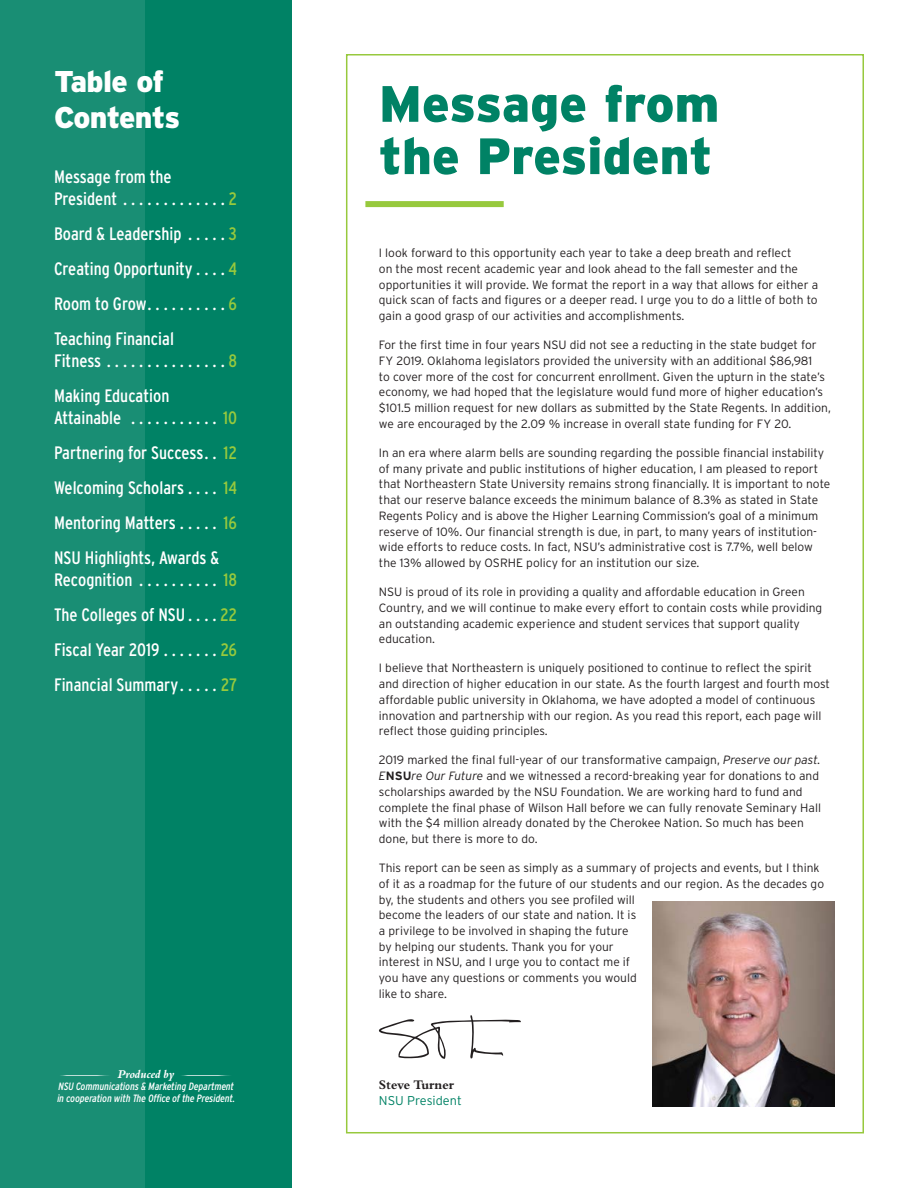
<style>
.page{position:relative;width:918px;height:1188px;background:#fff}
.page>*{position:absolute;margin:0;border:0;box-sizing:border-box;transform-origin:0 0}
.t1{font:900 51px/52.3px "Interstate";color:#008265}
.ToC_H2{font:900 30px/36px "Interstate";letter-spacing:-.025em;color:#fff}
.t2{font:condensed 18px/21.6px "Interstate";color:#fff}
.t3{font:300 12.75px "Interstate";color:#008265}
.t4{font:12.75px "Aldine 401 BT Bold A";color:#231f20}
.t5{font:300 12px/15.8px "Interstate";color:#231f20}
.C_M_Attribution_Head{font:11.55px "Aldine 401 BT Bold Italic A";color:#fff}
.C_M_Attribution_Head-2{font:italic condensed 10.65px/12.3px "Interstate";color:#fff}
.s1{color:#97c93d}
.s2{font-style:italic}
.s3{font-weight:700}
</style>
<div class="page">
<div style="left:0;top:0;width:292px;height:1188px;background:#008265"></div>
<div style="left:346px;top:54px;width:518px;height:1079px;background:#fff;border:2px solid #97c93d"></div>
<hr style="left:180px;top:1075px;width:53px;height:1px;background:#fff">
<div style="left:365px;top:201px;width:139px;height:6px;background:#97c93d"></div>
<svg style="left:379px;top:1015px;width:142px;height:44px"></svg>
<img style="left:653px;top:902px;width:181px;height:205px">
<div style="left:0;top:0;width:145px;height:1188px;background:#198e74"></div>
<h2 class="ToC_H2" style="left:54px;top:63px;width:128px">Table of<br>Contents</h2>
<p class="t2" style="left:54px;top:166px;width:184px">Message from the<br>President . . . . . . . . . . . . <span class="s1">2</span></p>
<p class="t2" style="left:54px;top:223px;width:184px">Board &amp; Leadership . . . . <span class="s1">3</span></p>
<p class="t2" style="left:54px;top:258px;width:185px">Creating Opportunity . . . <span class="s1">4</span></p>
<p class="t2" style="left:54px;top:293px;width:185px">Room to Grow . . . . . . . . . <span class="s1">6</span></p>
<p class="t2" style="left:54px;top:328px;width:184px">Teaching Financial<br>Fitness . . . . . . . . . . . . . . <span class="s1">8</span></p>
<p class="t2" style="left:54px;top:385px;width:185px">Making Education<br>Attainable . . . . . . . . . . . <span class="s1">10</span></p>
<p class="t2" style="left:54px;top:442px;width:185px">Partnering for Success . . <span class="s1">12</span></p>
<p class="t2" style="left:54px;top:477px;width:185px">Welcoming Scholars . . . . <span class="s1">14</span></p>
<p class="t2" style="left:54px;top:512px;width:185px">Mentoring Matters . . . . . <span class="s1">16</span></p>
<p class="t2" style="left:54px;top:547px;width:185px">NSU Highlights, Awards &amp;<br>Recognition . . . . . . . . . . <span class="s1">18</span></p>
<p class="t2" style="left:54px;top:604px;width:184px">The Colleges of NSU . . . <span class="s1">22</span></p>
<p class="t2" style="left:54px;top:639px;width:184px">Fiscal Year 2019 . . . . . . <span class="s1">26</span></p>
<p class="t2" style="left:54px;top:674px;width:185px">Financial Summary . . . . . <span class="s1">27</span></p>
<p class="C_M_Attribution_Head" style="left:118px;top:1067px;width:58px">Produced by</p>
<p class="C_M_Attribution_Head-2" style="left:57px;top:1080px;width:179px">NSU Communications &amp; Marketing Department in cooperation with The Office of the President.</p>
<h2 class="t1" style="left:379px;top:77px;width:342px">Message from the President</h2>
<p class="t5" style="left:379px;top:245px;width:441px">I look forward to this opportunity each year to take a deep breath and reflect<br>on the most recent academic year and look ahead to the fall semester and the opportunities it will provide. We format the report in a way that allows for either a quick scan of facts and figures or a deeper read. I urge you to do a little of both to gain a good grasp of our activities and accomplishments.</p>
<p class="t5" style="left:379px;top:337px;width:453px">For the first time in four years NSU did not see a reducting in the state budget for FY 2019. Oklahoma legislators provided the university with an additional $86,981<br>to cover more of the cost for concurrent enrollment. Given the upturn in the state’s economy, we had hoped that the legislature would fund more of higher education’s $101.5 million request for new dollars as submitted by the State Regents. In addition, we are encouraged by the 2.09 % increase in overall state funding for FY 20.</p>
<p class="t5" style="left:379px;top:445px;width:453px">In an era where alarm bells are sounding regarding the possible financial instability of many private and public institutions of higher education, I am pleased to report that Northeastern State University remains strong financially. It is important to note that our reserve balance exceeds the minimum balance of 8.3% as stated in State Regents Policy and is above the Higher Learning Commission’s goal of a minimum reserve of 10%. Our financial strength is due, in part, to many years of institution&shy;wide efforts to reduce costs. In fact, NSU’s administrative cost is 7.7%, well below the 13% allowed by OSRHE policy for an institution our size.</p>
<p class="t5" style="left:379px;top:584px;width:445px">NSU is proud of its role in providing a quality and affordable education in Green Country, and we will continue to make every effort to contain costs while providing an outstanding academic experience and student services that support quality education.</p>
<p class="t5" style="left:379px;top:660px;width:453px">I believe that Northeastern is uniquely positioned to continue to reflect the spirit and direction of higher education in our state. As the fourth largest and fourth most affordable public university in Oklahoma, we have adopted a model of continuous innovation and partnership with our region. As you read this report, each page will reflect those guiding principles.</p>
<p class="t5" style="left:379px;top:752px;width:444px">2019 marked the final full-year of our transformative campaign, <span class="s2">Preserve our past.<br>E</span><span class="s3">NSU</span><span class="s2">re Our Future</span> and we witnessed a record-breaking year for donations to and scholarships awarded by the NSU Foundation. We are working hard to fund and complete the final phase of Wilson Hall before we can fully renovate Seminary Hall with the $4 million already donated by the Cherokee Nation. So much has been done, but there is more to do.</p>
<p class="t5" style="left:379px;top:860px;width:447px">This report can be seen as simply as a summary of projects and events, but I think of it as a roadmap for the future of our students and our region. As the decades go by, the students and others you see profiled will<br>become the leaders of our state and nation. It is<br>a privilege to be involved in shaping the future<br>by helping our students. Thank you for your<br>interest in NSU, and I urge you to contact me if<br>you have any questions or comments you would<br>like to share.</p>
<p class="t4" style="left:379px;top:1077px;width:77px">Steve Turner</p>
<p class="t3" style="left:379px;top:1093px;width:84px">NSU President</p>
</div>
